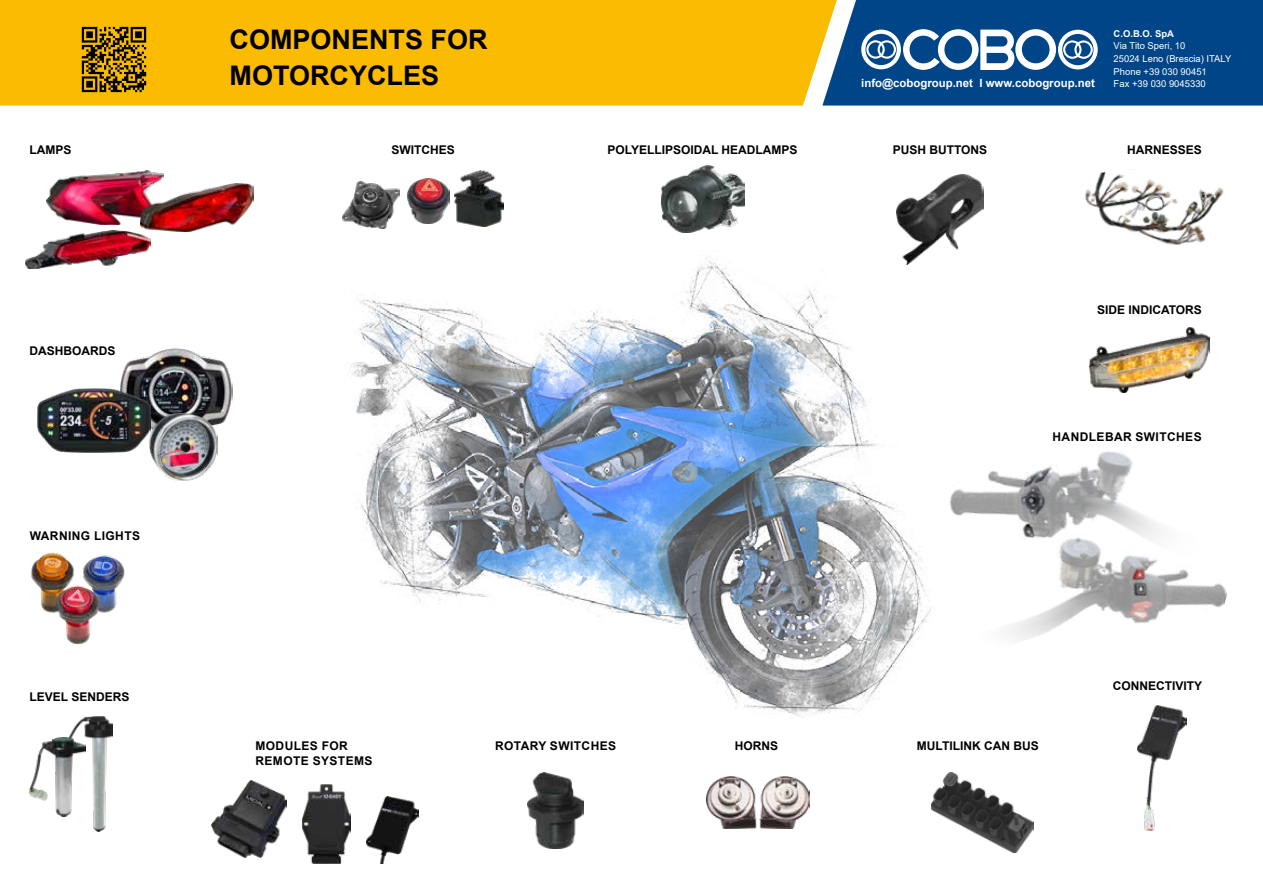
<style>
.page{position:relative;width:1263px;height:893px;background:#fff}
.page>*{position:absolute;margin:0;border:0;box-sizing:border-box;transform-origin:0 0}
.t1{font:700 27px/36px "Arial";color:#000}
.t2{font:700 12px "Arial";color:#000}
.t3{font:700 12px/15px "Arial";letter-spacing:.035em;color:#000}
.t4{font:700 11.4px "Arial";color:#fff}
.t5{font:9.45px/12.6px "Arial";color:#fff}
.t6{font:700 9.45px "Arial";color:#fff}
</style>
<div class="page">
<div style="left:837px;top:0;width:426px;height:106px;background:#004588"></div>
<div style="left:0;top:0;width:837px;height:106px;background:#fabb00"></div>
<svg style="left:861px;top:29px;width:237px;height:41px"></svg>
<img style="left:984px;top:451px;width:160px;height:65px">
<img style="left:1007px;top:516px;width:220px;height:125px">
<img style="left:1085px;top:172px;width:139px;height:73px">
<img style="left:349px;top:251px;width:635px;height:466px">
<img style="left:455px;top:170px;width:49px;height:56px">
<img style="left:343px;top:181px;width:56px;height:48px">
<img style="left:407px;top:178px;width:42px;height:46px">
<img style="left:77px;top:22px;width:74px;height:74px">
<img style="left:528px;top:772px;width:56px;height:77px">
<img style="left:707px;top:776px;width:102px;height:53px">
<img style="left:661px;top:166px;width:83px;height:66px">
<img style="left:897px;top:174px;width:86px;height:90px">
<img style="left:1137px;top:706px;width:49px;height:124px">
<img style="left:26px;top:231px;width:125px;height:38px">
<img style="left:47px;top:170px;width:116px;height:55px">
<img style="left:141px;top:183px;width:113px;height:49px">
<img style="left:1090px;top:327px;width:119px;height:65px">
<img style="left:31px;top:552px;width:94px;height:93px">
<img style="left:120px;top:348px;width:113px;height:77px">
<img style="left:38px;top:388px;width:112px;height:65px">
<img style="left:149px;top:413px;width:69px;height:68px">
<img style="left:69px;top:716px;width:44px;height:116px">
<img style="left:30px;top:737px;width:55px;height:80px">
<img style="left:931px;top:772px;width:102px;height:80px">
<img style="left:211px;top:781px;width:76px;height:76px">
<img style="left:303px;top:784px;width:48px;height:79px">
<img style="left:367px;top:796px;width:51px;height:67px">
<h1 class="t1" style="left:230px;top:22px;width:260px">COMPONENTS FOR<br>MOTORCYCLES</h1>
<p class="t6" style="left:1113px;top:27px;width:62px">C.O.B.O. SpA</p>
<p class="t5" style="left:1113px;top:40px;width:119px">Via Tito Speri, 10<br>25024 Leno (Brescia) ITALY<br>Phone +39 030 90451</p>
<p class="t4" style="left:861px;top:75px;width:235px">info@cobogroup.net I www.cobogroup.net</p>
<p class="t5" style="left:1113px;top:78px;width:94px">Fax +39 030 9045330</p>
<p class="t2" style="left:30px;top:142px;width:43px">LAMPS</p>
<p class="t2" style="left:392px;top:142px;width:65px">SWITCHES</p>
<p class="t2" style="left:607px;top:142px;width:192px">POLYELLIPSOIDAL HEADLAMPS</p>
<p class="t2" style="left:893px;top:142px;width:96px">PUSH BUTTONS</p>
<p class="t2" style="left:1127px;top:142px;width:76px">HARNESSES</p>
<p class="t2" style="left:30px;top:342px;width:87px">DASHBOARDS</p>
<p class="t3" style="left:30px;top:528px;width:112px">WARNING LIGHTS</p>
<p class="t2" style="left:30px;top:689px;width:101px">LEVEL SENDERS</p>
<p class="t3" style="left:255px;top:738px;width:119px">MODULES FOR<br>REMOTE SYSTEMS</p>
<p class="t3" style="left:495px;top:738px;width:123px">ROTARY SWITCHES</p>
<p class="t2" style="left:735px;top:737px;width:45px">HORNS</p>
<p class="t2" style="left:1097px;top:301px;width:106px">SIDE INDICATORS</p>
<p class="t3" style="left:1052px;top:430px;width:151px">HANDLEBAR SWITCHES</p>
<p class="t2" style="left:917px;top:737px;width:123px">MULTILINK CAN BUS</p>
<p class="t2" style="left:1113px;top:677px;width:91px">CONNECTIVITY</p>
</div>
